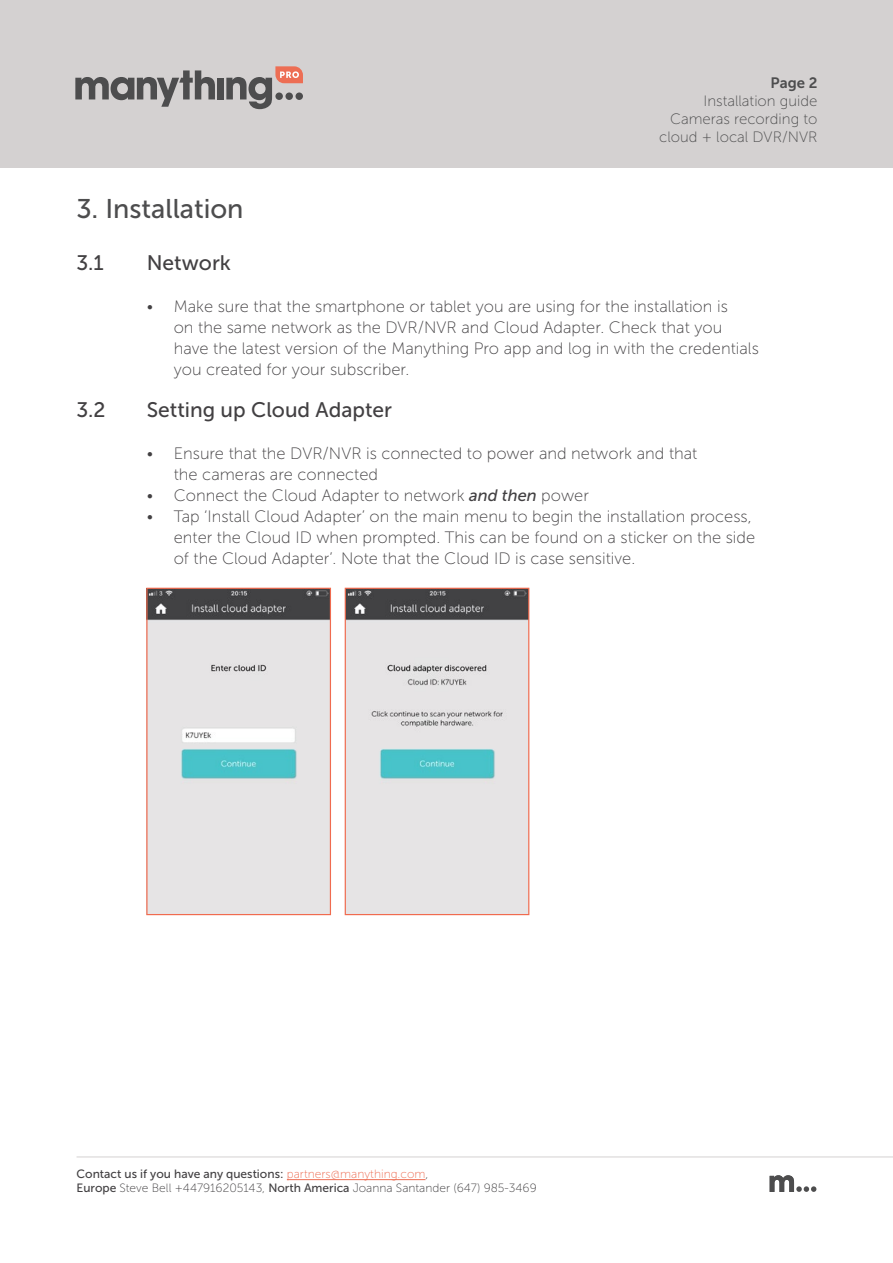
<style>
.page{position:relative;width:893px;height:1263px;background:#fff}
.page>*{position:absolute;margin:0;border:0;box-sizing:border-box;transform-origin:0 0}
.t1{font:27px "Museo Sans 500";color:#4d4d4e}
.t2{font:21px "Museo Sans 500";color:#424042}
.t3{font:16.5px/21px "Museo Sans 100";color:#424042}
.t4{font:15px/18px "Museo Sans 100";color:#4d4d4e;text-align:right}
.t5{font:15px "Museo Sans 700";color:#4d4d4e}
.t6{font:12px "Museo Sans 100";color:#424042}
.t7{font:12px "Museo Sans 500";color:#424042}
.s1{font-family:"Museo Sans 500";font-style:italic}
.s2{font-family:"Museo Sans 100";color:#ed6e54}
.s3{font-family:"Museo Sans 100"}
.s4{font-family:"Museo Sans 500"}
</style>
<div class="page">
<hr style="left:287px;top:1179px;width:138px;height:1px;background:#ed6e54">
<hr style="left:77px;top:1157px;width:816px;height:1px;background:#d4d1d1">
<svg style="left:770px;top:1175px;width:46px;height:17px"></svg>
<div style="left:0;top:0;width:893px;height:168px;background:#d4d1d1"></div>
<svg style="left:75px;top:70px;width:140px;height:37px"></svg>
<div style="left:217px;top:78px;width:7px;height:21px;background:#4d4d4e"></div>
<svg style="left:226px;top:66px;width:77px;height:43px"></svg>
<img style="left:148px;top:590px;width:181px;height:323px">
<div style="left:146px;top:588px;width:185px;height:327px;border:1px solid #f06b4f"></div>
<img style="left:347px;top:590px;width:180px;height:323px">
<div style="left:345px;top:588px;width:184px;height:327px;border:1px solid #f06b4f"></div>
<p class="t5" style="left:770px;top:74px;width:48px">Page 2</p>
<p class="t4" style="left:659px;top:92px;width:160px">Installation guide<br>Cameras recording to cloud + local DVR/NVR</p>
<h1 class="t1" style="left:77px;top:194px;width:169px">3. Installation</h1>
<p class="t2" style="left:77px;top:252px;width:29px">3.1</p>
<p class="t2" style="left:147px;top:252px;width:86px">Network</p>
<p class="t3" style="left:174px;top:296px;width:587px;text-indent:-27px">• Make sure that the smartphone or tablet you are using for the installation is<br>on the same network as the DVR/NVR and Cloud Adapter. Check that you have the latest version of the Manything Pro app and log in with the credentials you created for your subscriber.</p>
<p class="t2" style="left:147px;top:399px;width:247px">Setting up Cloud Adapter</p>
<p class="t3" style="left:174px;top:443px;width:525px;text-indent:-27px">• Ensure that the DVR/NVR is connected to power and network and that the cameras are connected</p>
<p class="t3" style="left:147px;top:485px;width:444px">• Connect the Cloud Adapter to network <span class="s1">and then</span> power</p>
<p class="t3" style="left:174px;top:506px;width:583px;text-indent:-27px">• Tap ‘Install Cloud Adapter’ on the main menu to begin the installation process, enter the Cloud ID when prompted. This can be found on a sticker on the side of the Cloud Adapter’. Note that the Cloud ID is case sensitive.</p>
<p class="t2" style="left:77px;top:399px;width:31px">3.2</p>
<p class="t7" style="left:77px;top:1168px;width:353px">Contact us if you have any questions: <span class="s2">partners@manything.com</span><span class="s3">,</span></p>
<p class="t6" style="left:77px;top:1181px;width:462px"><span class="s4">Europe</span> Steve Bell +447916205143, <span class="s4">North America</span> Joanna Santander (647) 985-3469</p>
</div>
